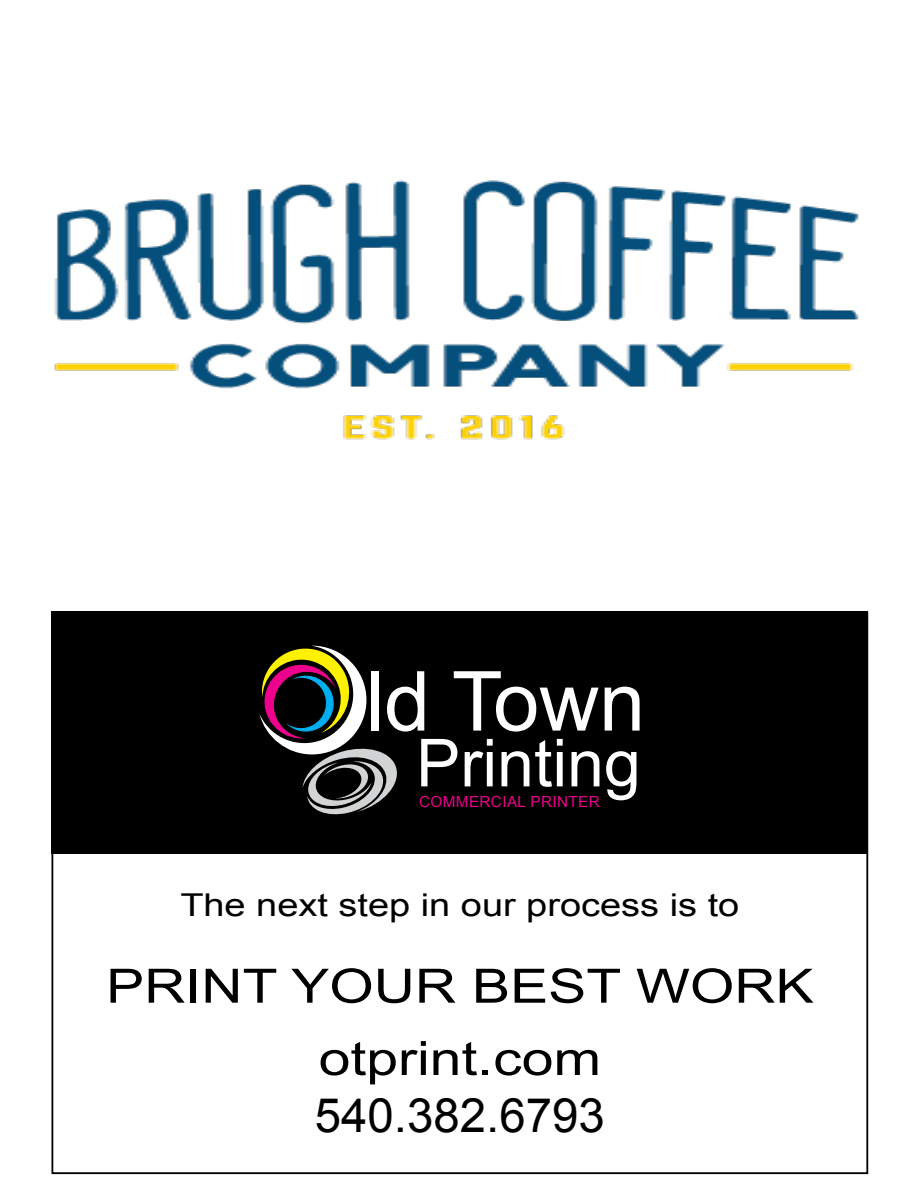
<style>
.page{position:relative;width:918px;height:1188px;background:#fff}
.page>*{position:absolute;margin:0;border:0;box-sizing:border-box;transform-origin:0 0}
.t1{font:82.95px "Arial";color:#fff}
.t2{font:66.3px "Arial";color:#fff}
.t3{font:47.4px/72.3px "Arial";color:#000;text-align:center;scale:1.2 1}
.t4{font:47.4px "Arial";color:#000}
.t5{font:31.5px "Arial";color:#000;scale:1.2 1}
.t6{font:15.3px "Arial";letter-spacing:.025em;color:#ec008c}
</style>
<div class="page">
<img style="left:54px;top:180px;width:805px;height:260px">
<div style="left:51px;top:612px;width:817px;height:242px;background:#000"></div>
<svg style="left:259px;top:646px;width:138px;height:169px"></svg>
<h1 class="t1" style="left:366px;top:647px;width:281px">ld Town</h1>
<h2 class="t2" style="left:416px;top:720px;width:226px">Printing</h2>
<p class="t6" style="left:419px;top:792px;width:182px">COMMERCIAL PRINTER</p>
<p class="t5" style="left:180px;top:884px;width:467px">The next step in our process is to</p>
<p class="t3" style="left:106px;top:950px;width:591px">PRINT YOUR BEST WORK otprint.com</p>
<p class="t4" style="left:315px;top:1085px;width:291px">540.382.6793</p>
</div>
